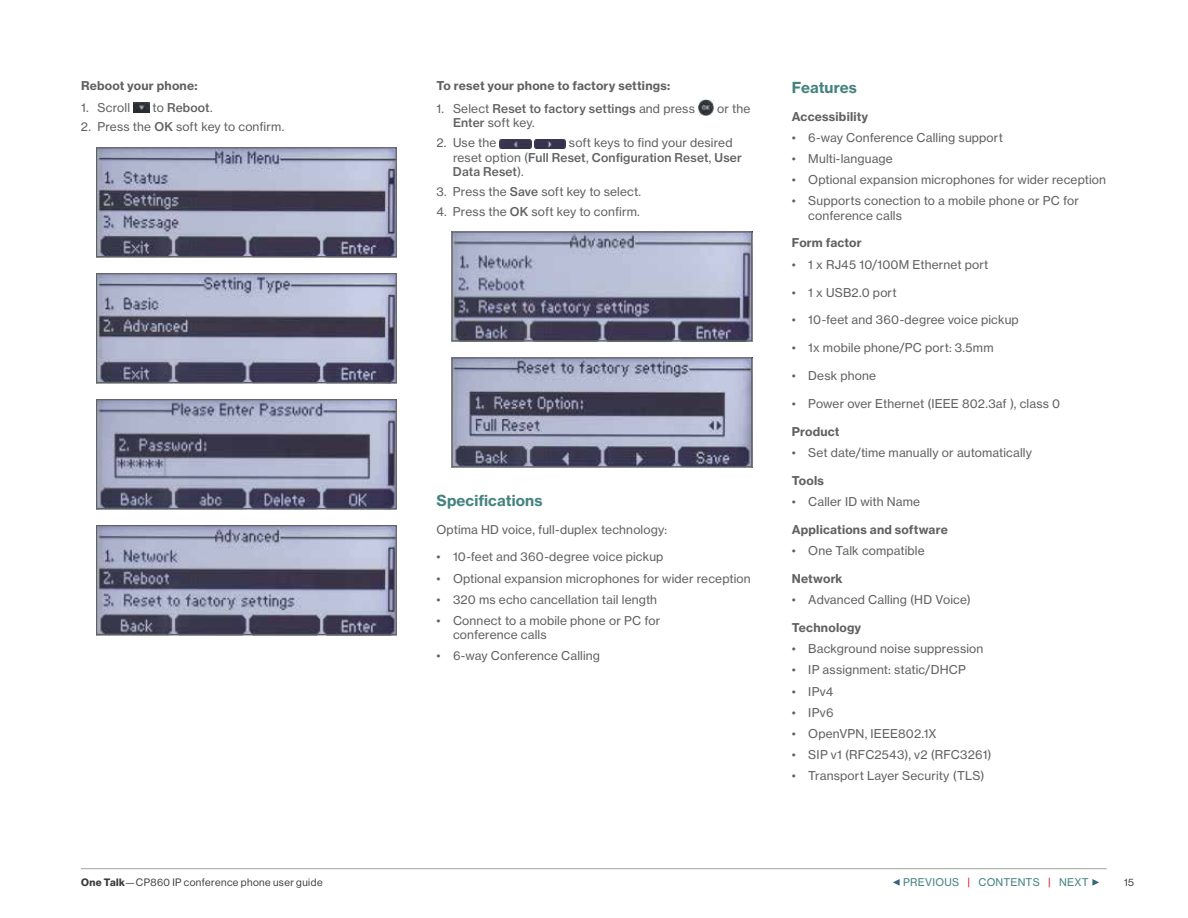
<style>
.page{position:relative;width:1188px;height:918px;background:#fff}
.page>*{position:absolute;margin:0;border:0;box-sizing:border-box;transform-origin:0 0}
.t1{font:15px "N Haas Grotesk TX Std 75 Bd";letter-spacing:.01em;color:#458380}
.t2{font:12px/14.4px "N Haas Grotesk TX Std 55 Rg";letter-spacing:.015em;color:#606261}
.t3{font:12px "N Haas Grotesk TX Std 75 Bd";letter-spacing:.015em;color:#606261}
.t4{font:12px/14.4px "N Haas Grotesk TX Std 65 Md";letter-spacing:.015em;color:#606261}
.t5{font:10.5px "N Haas Grotesk DS Std 55 Rg";letter-spacing:.045em;color:#3b3b3b}
.t6{font:10.5px "N Haas Grotesk TX Std 55 Rg";letter-spacing:.025em;color:#458380}
.s1{font-family:"N Haas Grotesk TX Std 55 Rg"}
.s2{font-family:"N Haas Grotesk TX Std 65 Md"}
.s3{font-family:"N Haas Grotesk DS Std 75 Bd"}
.s4{color:#d41214}
</style>
<div class="page">
<svg style="left:1092px;top:879px;width:7px;height:7px"></svg>
<svg style="left:893px;top:879px;width:7px;height:7px"></svg>
<hr style="left:81px;top:868px;width:1026px;height:1px;background:#a5a3a1">
<img style="left:133px;top:102px;width:16px;height:11px">
<img style="left:98px;top:149px;width:297px;height:106px">
<div style="left:96px;top:147px;width:301px;height:110px;border:1px solid #606261"></div>
<img style="left:98px;top:275px;width:297px;height:106px">
<div style="left:96px;top:273px;width:301px;height:110px;border:1px solid #606261"></div>
<img style="left:98px;top:401px;width:297px;height:106px">
<div style="left:96px;top:399px;width:301px;height:110px;border:1px solid #606261"></div>
<img style="left:98px;top:527px;width:297px;height:106px">
<div style="left:96px;top:525px;width:301px;height:110px;border:1px solid #606261"></div>
<img style="left:698px;top:100px;width:16px;height:16px">
<img style="left:500px;top:139px;width:31px;height:9px">
<img style="left:534px;top:139px;width:32px;height:9px">
<img style="left:454px;top:233px;width:296px;height:106px">
<div style="left:452px;top:231px;width:300px;height:110px;border:1px solid #606261"></div>
<img style="left:454px;top:359px;width:296px;height:106px">
<div style="left:452px;top:357px;width:300px;height:110px;border:1px solid #606261"></div>
<p class="t3" style="left:81px;top:78px;width:118px">Reboot your phone:</p>
<p class="t2" style="left:81px;top:100px;width:51px">1. Scroll</p>
<p class="t4" style="left:153px;top:100px;width:61px"><span class="s1">to</span> Reboot<span class="s1">.</span></p>
<p class="t2" style="left:81px;top:120px;width:205px">2. Press the <span class="s2">OK</span> soft key to confirm.</p>
<p class="t3" style="left:436px;top:78px;width:235px">To reset your phone to factory settings:</p>
<p class="t4" style="left:436px;top:101px;width:260px"><span class="s1">1. Select</span> Reset to factory settings <span class="s1">and press</span></p>
<p class="t2" style="left:717px;top:101px;width:35px">or the</p>
<p class="t2" style="left:453px;top:116px;width:83px"><span class="s2">Enter</span> soft key.</p>
<p class="t2" style="left:437px;top:136px;width:61px">2. Use the</p>
<p class="t2" style="left:569px;top:136px;width:165px">soft keys to find your desired</p>
<p class="t4" style="left:453px;top:150px;width:290px"><span class="s1">reset option (</span>Full Reset<span class="s1">,</span> Configuration Reset<span class="s1">,</span> User<br>Data Reset<span class="s1">).</span></p>
<p class="t2" style="left:436px;top:184px;width:206px">3. Press the <span class="s2">Save</span> soft key to select.</p>
<p class="t2" style="left:436px;top:204px;width:205px">4. Press the <span class="s2">OK</span> soft key to confirm.</p>
<p class="t1" style="left:436px;top:491px;width:108px">Specifications</p>
<p class="t2" style="left:436px;top:522px;width:232px">Optima HD voice, full-duplex technology:</p>
<p class="t2" style="left:436px;top:550px;width:228px">• 10-feet and 360-degree voice pickup</p>
<p class="t2" style="left:436px;top:571px;width:316px">• Optional expansion microphones for wider reception</p>
<p class="t2" style="left:436px;top:592px;width:222px">• 320 ms echo cancellation tail length</p>
<p class="t2" style="left:453px;top:613px;width:209px;text-indent:-16px">• Connect to a mobile phone or PC for conference calls</p>
<p class="t2" style="left:436px;top:649px;width:165px">• 6-way Conference Calling</p>
<p class="t1" style="left:792px;top:78px;width:67px">Features</p>
<p class="t3" style="left:792px;top:109px;width:78px">Accessibility</p>
<p class="t2" style="left:792px;top:130px;width:213px">• 6-way Conference Calling support</p>
<p class="t2" style="left:792px;top:151px;width:102px">• Multi-language</p>
<p class="t2" style="left:792px;top:172px;width:316px">• Optional expansion microphones for wider reception</p>
<p class="t2" style="left:808px;top:194px;width:272px;text-indent:-16px">• Supports conection to a mobile phone or PC for conference calls</p>
<p class="t3" style="left:792px;top:236px;width:72px">Form factor</p>
<p class="t2" style="left:792px;top:257px;width:198px">• 1 x RJ45 10/100M Ethernet port</p>
<p class="t2" style="left:792px;top:285px;width:106px">• 1 x USB2.0 port</p>
<p class="t2" style="left:792px;top:313px;width:228px">• 10-feet and 360-degree voice pickup</p>
<p class="t2" style="left:792px;top:341px;width:203px">• 1x mobile phone/PC port: 3.5mm</p>
<p class="t2" style="left:792px;top:369px;width:86px">• Desk phone</p>
<p class="t2" style="left:792px;top:397px;width:270px">• Power over Ethernet (IEEE 802.3af ), class 0</p>
<p class="t3" style="left:792px;top:424px;width:49px">Product</p>
<p class="t2" style="left:792px;top:446px;width:242px">• Set date/time manually or automatically</p>
<p class="t3" style="left:792px;top:473px;width:34px">Tools</p>
<p class="t2" style="left:792px;top:495px;width:130px">• Caller ID with Name</p>
<p class="t3" style="left:792px;top:522px;width:158px">Applications and software</p>
<p class="t2" style="left:792px;top:544px;width:134px">• One Talk compatible</p>
<p class="t3" style="left:792px;top:571px;width:52px">Network</p>
<p class="t2" style="left:792px;top:593px;width:181px">• Advanced Calling (HD Voice)</p>
<p class="t3" style="left:792px;top:620px;width:71px">Technology</p>
<p class="t2" style="left:792px;top:642px;width:193px">• Background noise suppression</p>
<p class="t2" style="left:792px;top:663px;width:176px">• IP assignment: static/DHCP</p>
<p class="t2" style="left:792px;top:684px;width:43px">• IPv4</p>
<p class="t2" style="left:792px;top:705px;width:43px">• IPv6</p>
<p class="t2" style="left:792px;top:726px;width:146px">• OpenVPN, IEEE802.1X</p>
<p class="t2" style="left:792px;top:747px;width:201px">• SIP v1 (RFC2543), v2 (RFC3261)</p>
<p class="t2" style="left:792px;top:769px;width:194px">• Transport Layer Security (TLS)</p>
<p class="t5" style="left:81px;top:876px;width:243px"><span class="s3">One Talk</span>—CP860 IP conference phone user guide</p>
<p class="t6" style="left:903px;top:876px;width:187px">PREVIOUS <span class="s4">|</span> CONTENTS <span class="s4">|</span> NEXT</p>
<p class="t5" style="left:1124px;top:876px;width:11px">15</p>
</div>
